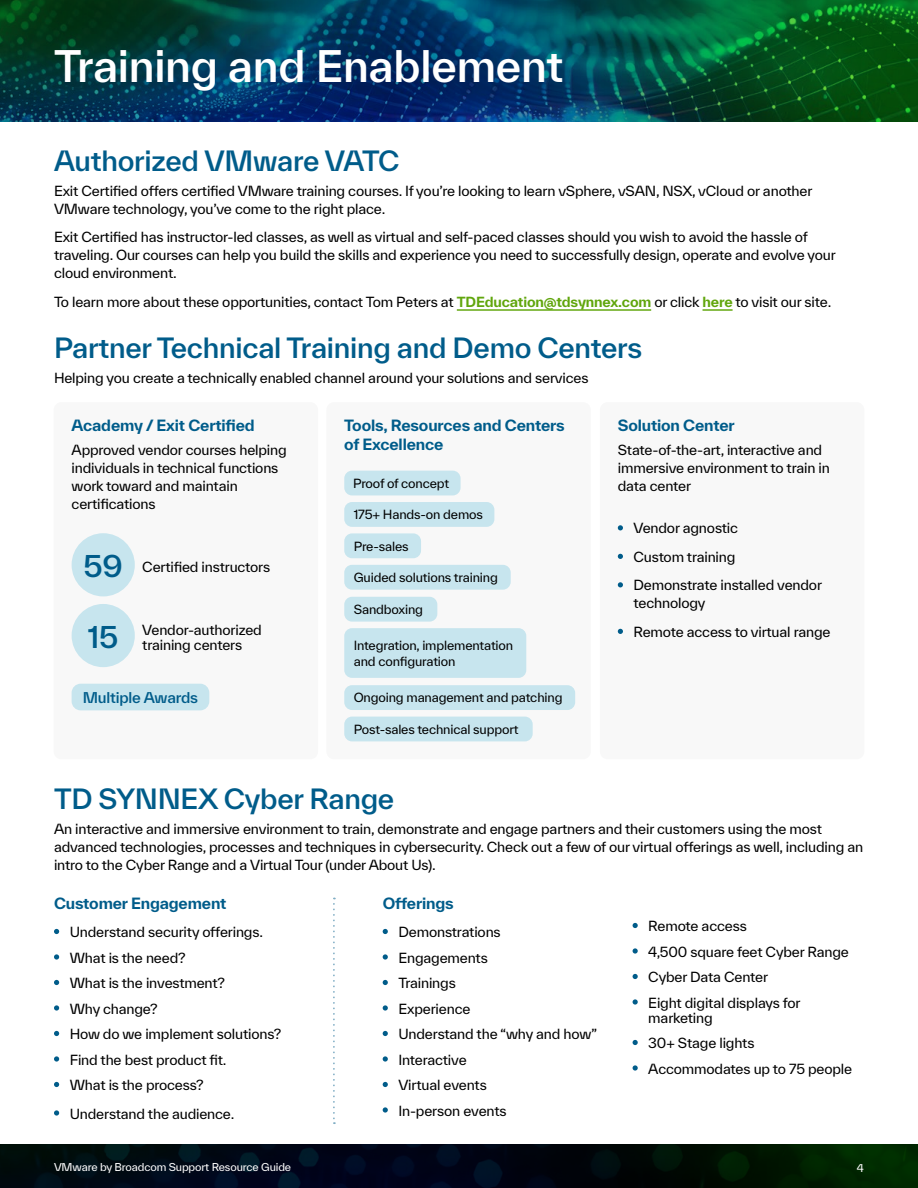
<style>
.page{position:relative;width:918px;height:1188px;background:#fff}
.page>*{position:absolute;margin:0;border:0;box-sizing:border-box;transform-origin:0 0}
.t1{font:500 42px "TWK Everett";letter-spacing:-.01em;color:#fff}
.t2{font:500 28.95px "TWK Everett";color:#005c8a}
.t3{font:500 27px "TWK Everett";letter-spacing:-.01em;color:#005c8a}
.t4{font:700 15px/19.5px "TWK Everett";letter-spacing:-.01em;color:#005c8a}
.t5{font:500 14.4px "TWK Everett";letter-spacing:-.01em;color:#005c8a}
.t6{font:13.5px/25.5px "TWK Everett";letter-spacing:-.01em;color:#000}
.t7{font:12.15px/16px "TWK Everett";letter-spacing:-.01em;color:#000}
.t8{font:10.5px "TWK Everett";letter-spacing:-.01em;color:#fff}
.s1{font-weight:700;color:#61a60d}
</style>
<div class="page">
<svg style="left:0;top:1145px;width:918px;height:43px;background:#000d0f"></svg>
<div style="left:54px;top:402px;width:264px;height:357px;background:#f8f8f8;border-radius:8px"></div>
<div style="left:326px;top:402px;width:265px;height:357px;background:#f8f8f8;border-radius:8px"></div>
<div style="left:600px;top:402px;width:264px;height:357px;background:#f8f8f8;border-radius:8px"></div>
<img style="left:864px;top:0;width:54px;height:121px">
<svg style="left:0;top:0;width:864px;height:121px;background:#02444c"></svg>
<hr style="left:457px;top:309px;width:194px;height:2px;background:#61a60d">
<hr style="left:703px;top:309px;width:30px;height:2px;background:#61a60d">
<svg style="left:54px;top:929px;width:5px;height:5px"></svg>
<svg style="left:54px;top:954px;width:5px;height:6px"></svg>
<svg style="left:54px;top:980px;width:5px;height:5px"></svg>
<svg style="left:54px;top:1005px;width:5px;height:6px"></svg>
<svg style="left:54px;top:1031px;width:5px;height:5px"></svg>
<svg style="left:54px;top:1056px;width:5px;height:6px"></svg>
<svg style="left:54px;top:1082px;width:5px;height:5px"></svg>
<svg style="left:54px;top:1110px;width:5px;height:6px"></svg>
<svg style="left:383px;top:929px;width:5px;height:5px"></svg>
<svg style="left:383px;top:954px;width:5px;height:6px"></svg>
<svg style="left:383px;top:980px;width:5px;height:5px"></svg>
<svg style="left:383px;top:1005px;width:5px;height:6px"></svg>
<svg style="left:383px;top:1031px;width:5px;height:5px"></svg>
<svg style="left:383px;top:1056px;width:5px;height:6px"></svg>
<svg style="left:383px;top:1082px;width:5px;height:5px"></svg>
<svg style="left:383px;top:1107px;width:5px;height:6px"></svg>
<svg style="left:633px;top:923px;width:5px;height:5px"></svg>
<svg style="left:633px;top:948px;width:5px;height:6px"></svg>
<svg style="left:633px;top:974px;width:5px;height:5px"></svg>
<svg style="left:633px;top:999px;width:5px;height:6px"></svg>
<svg style="left:633px;top:1040px;width:5px;height:5px"></svg>
<svg style="left:633px;top:1065px;width:5px;height:6px"></svg>
<svg style="left:618px;top:525px;width:5px;height:5px"></svg>
<svg style="left:618px;top:554px;width:5px;height:5px"></svg>
<svg style="left:618px;top:582px;width:5px;height:5px"></svg>
<svg style="left:618px;top:629px;width:5px;height:5px"></svg>
<div style="left:72px;top:684px;width:137px;height:26px;background:#c7e5ee;border-radius:9px"></div>
<div style="left:344px;top:471px;width:117px;height:24px;background:#c7e5ee;border-radius:8px"></div>
<div style="left:344px;top:502px;width:150px;height:25px;background:#c7e5ee;border-radius:8px"></div>
<div style="left:344px;top:533px;width:77px;height:25px;background:#c7e5ee;border-radius:8px"></div>
<div style="left:344px;top:565px;width:167px;height:25px;background:#c7e5ee;border-radius:8px"></div>
<div style="left:344px;top:597px;width:93px;height:25px;background:#c7e5ee;border-radius:8px"></div>
<div style="left:344px;top:628px;width:182px;height:50px;background:#c7e5ee;border-radius:8px"></div>
<div style="left:344px;top:685px;width:231px;height:25px;background:#c7e5ee;border-radius:8px"></div>
<div style="left:344px;top:717px;width:189px;height:24px;background:#c7e5ee;border-radius:8px"></div>
<div style="left:72px;top:533px;width:63px;height:63px;background:#c7e5ee;border-radius:50%"></div>
<div style="left:72px;top:604px;width:63px;height:63px;background:#c7e5ee;border-radius:50%"></div>
<svg style="left:333px;top:898px;width:2px;height:226px"></svg>
<h1 class="t1" style="left:54px;top:36px;width:511px">Training and Enablement</h1>
<h3 class="t3" style="left:54px;top:142px;width:347px">Authorized VMware VATC</h3>
<p class="t6" style="left:54px;top:182px;width:760px;line-height:18px">Exit Certified offers certified VMware training courses. If you’re looking to learn vSphere, vSAN, NSX, vCloud or another<br>VMware technology, you’ve come to the right place.</p>
<p class="t6" style="left:54px;top:228px;width:783px;line-height:18px">Exit Certified has instructor-led classes, as well as virtual and self-paced classes should you wish to avoid the hassle of traveling. Our courses can help you build the skills and experience you need to successfully design, operate and evolve your cloud environment.</p>
<p class="t6" style="left:54px;top:289px;width:779px">To learn more about these opportunities, contact Tom Peters at <span class="s1">TDEducation@tdsynnex.com</span> or click <span class="s1">here</span> to visit our site.</p>
<h3 class="t3" style="left:54px;top:329px;width:590px">Partner Technical Training and Demo Centers</h3>
<p class="t6" style="left:54px;top:365px;width:536px">Helping you create a technically enabled channel around your solutions and services</p>
<p class="t4" style="left:72px;top:415px;width:185px">Academy / Exit Certified</p>
<p class="t6" style="left:72px;top:441px;width:217px;line-height:18px">Approved vendor courses helping individuals in technical functions work toward and maintain certifications</p>
<h2 class="t2" style="left:84px;top:546px;width:41px">59</h2>
<h2 class="t2" style="left:88px;top:617px;width:32px">15</h2>
<p class="t6" style="left:142px;top:554px;width:129px">Certified instructors</p>
<p class="t6" style="left:142px;top:622px;width:121px;line-height:15px">Vendor-authorized training centers</p>
<p class="t5" style="left:83px;top:687px;width:117px">Multiple Awards</p>
<p class="t4" style="left:344px;top:415px;width:222px">Tools, Resources and Centers of Excellence</p>
<p class="t4" style="left:618px;top:415px;width:118px">Solution Center</p>
<p class="t6" style="left:618px;top:441px;width:214px;line-height:18px">State-of-the-art, interactive and immersive environment to train in data center</p>
<p class="t6" style="left:634px;top:514px;width:190px;line-height:28.5px">Vendor agnostic<br>Custom training<br>Demonstrate installed vendor</p>
<p class="t6" style="left:634px;top:589px;width:199px;line-height:28.5px">technology<br>Remote access to virtual range</p>
<p class="t7" style="left:353px;top:475px;width:98px">Proof of concept</p>
<p class="t7" style="left:354px;top:506px;width:131px">175+ Hands-on demos</p>
<p class="t7" style="left:354px;top:538px;width:56px">Pre-sales</p>
<p class="t7" style="left:354px;top:569px;width:146px">Guided solutions training</p>
<p class="t7" style="left:354px;top:601px;width:71px">Sandboxing</p>
<p class="t7" style="left:354px;top:637px;width:161px">Integration, implementation and configuration</p>
<p class="t7" style="left:354px;top:690px;width:210px">Ongoing management and patching</p>
<p class="t7" style="left:354px;top:721px;width:166px">Post-sales technical support</p>
<h3 class="t3" style="left:54px;top:780px;width:342px">TD SYNNEX Cyber Range</h3>
<p class="t6" style="left:54px;top:819px;width:811px;line-height:18px">An interactive and immersive environment to train, demonstrate and engage partners and their customers using the most advanced technologies, processes and techniques in cybersecurity. Check out a few of our virtual offerings as well, including an intro to the Cyber Range and a Virtual Tour (under About Us).</p>
<p class="t4" style="left:54px;top:894px;width:174px">Customer Engagement</p>
<p class="t6" style="left:70px;top:919px;width:213px">Understand security offerings.<br>What is the need?<br>What is the investment?<br>Why change?<br>How do we implement solutions?<br>Find the best product fit.<br>What is the process?</p>
<p class="t6" style="left:70px;top:1101px;width:166px">Understand the audience.</p>
<p class="t4" style="left:383px;top:894px;width:73px">Offerings</p>
<p class="t6" style="left:398px;top:919px;width:200px">Demonstrations<br>Engagements<br>Trainings<br>Experience<br>Understand the “why and how”<br>Interactive<br>Virtual events<br>In-person events</p>
<p class="t6" style="left:648px;top:913px;width:202px">Remote access<br>4,500 square feet Cyber Range<br>Cyber Data Center<br>Eight digital displays for</p>
<p class="t6" style="left:648px;top:1005px;width:205px">marketing<br>30+ Stage lights<br>Accommodates up to 75 people</p>
<p class="t8" style="left:54px;top:1160px;width:239px">VMware by Broadcom Support Resource Guide</p>
<p class="t8" style="left:857px;top:1160px;width:9px">4</p>
</div>
